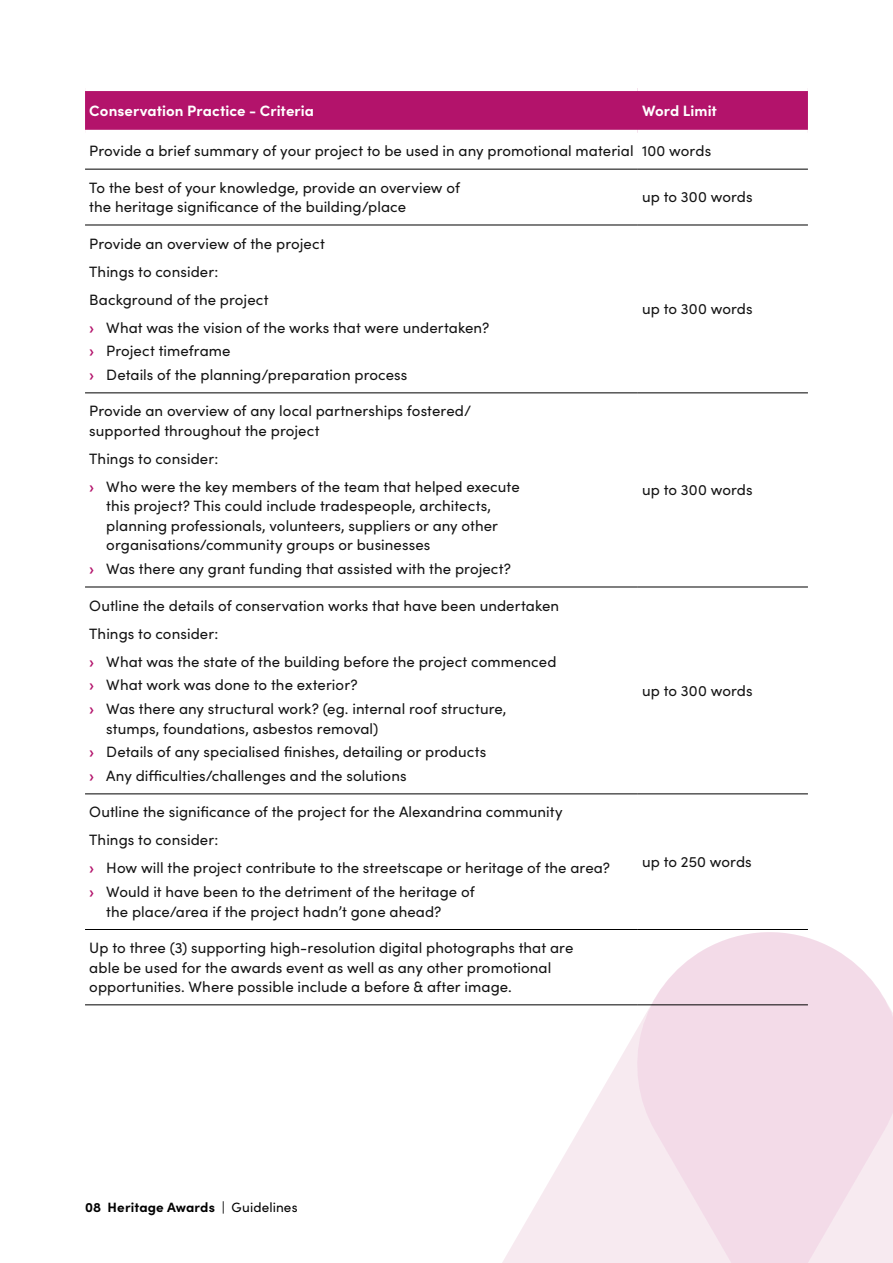
<style>
.page{position:relative;width:893px;height:1263px;background:#fff}
.page>*{position:absolute;margin:0;border:0;box-sizing:border-box;transform-origin:0 0}
.Body{font:15px/19.5px "Sofia Pro";letter-spacing:.005em;color:#141414}
.Table_header{font:700 15px "Sofia Pro";letter-spacing:.005em;color:#fff}
.t1{font:700 13.5px "Sofia Pro";letter-spacing:.01em;color:#000}
.s1{font-weight:900;color:#b3136b}
.s2{font-weight:400}
</style>
<div class="page">
<svg style="left:364px;top:1005px;width:272px;height:258px"></svg>
<svg style="left:636px;top:932px;width:257px;height:331px;background:#f4e0eb"></svg>
<div style="left:85px;top:91px;width:723px;height:39px;background:#b3136b"></div>
<hr style="left:85px;top:169px;width:553px;height:1px;background:#000">
<hr style="left:638px;top:169px;width:170px;height:1px;background:#000">
<hr style="left:85px;top:225px;width:553px;height:1px;background:#000">
<hr style="left:638px;top:225px;width:170px;height:1px;background:#000">
<hr style="left:85px;top:393px;width:553px;height:1px;background:#000">
<hr style="left:638px;top:393px;width:170px;height:1px;background:#000">
<hr style="left:85px;top:587px;width:553px;height:1px;background:#000">
<hr style="left:638px;top:587px;width:170px;height:1px;background:#000">
<hr style="left:85px;top:794px;width:553px;height:1px;background:#000">
<hr style="left:638px;top:794px;width:170px;height:1px;background:#000">
<hr style="left:85px;top:929px;width:553px;height:1px;background:#000">
<hr style="left:638px;top:929px;width:170px;height:1px;background:#000">
<hr style="left:85px;top:1004px;width:553px;height:1px;background:#000">
<hr style="left:638px;top:1004px;width:170px;height:1px;background:#000">
<p class="Table_header" style="left:89px;top:99px;width:226px">Conservation Practice - Criteria</p>
<p class="Table_header" style="left:642px;top:99px;width:76px">Word Limit</p>
<p class="Body" style="left:89px;top:141px;width:546px">Provide a brief summary of your project to be used in any promotional material</p>
<p class="Body" style="left:642px;top:141px;width:71px">100 words</p>
<p class="Body" style="left:89px;top:177px;width:372px">To the best of your knowledge, provide an overview of the heritage significance of the building/place</p>
<p class="Body" style="left:642px;top:187px;width:112px">up to 300 words</p>
<p class="Body" style="left:89px;top:233px;width:237px">Provide an overview of the project</p>
<p class="Body" style="left:89px;top:261px;width:131px">Things to consider:</p>
<p class="Body" style="left:89px;top:289px;width:181px">Background of the project</p>
<p class="Body" style="left:89px;top:317px;width:401px"><span class="s1">›</span> What was the vision of the works that were undertaken?</p>
<p class="Body" style="left:89px;top:340px;width:143px"><span class="s1">›</span> Project timeframe</p>
<p class="Body" style="left:89px;top:364px;width:320px"><span class="s1">›</span> Details of the planning/preparation process</p>
<p class="Body" style="left:642px;top:298px;width:112px">up to 300 words</p>
<p class="Body" style="left:89px;top:401px;width:383px">Provide an overview of any local partnerships fostered/ supported throughout the project</p>
<p class="Body" style="left:89px;top:448px;width:131px">Things to consider:</p>
<p class="Body" style="left:106px;top:476px;width:415px;text-indent:-17px"><span class="s1">›</span> Who were the key members of the team that helped execute this project? This could include tradespeople, architects, planning professionals, volunteers, suppliers or any other organisations/community groups or businesses</p>
<p class="Body" style="left:89px;top:558px;width:423px"><span class="s1">›</span> Was there any grant funding that assisted with the project?</p>
<p class="Body" style="left:89px;top:595px;width:471px">Outline the details of conservation works that have been undertaken</p>
<p class="Body" style="left:89px;top:623px;width:131px">Things to consider:</p>
<p class="Body" style="left:89px;top:651px;width:469px"><span class="s1">›</span> What was the state of the building before the project commenced</p>
<p class="Body" style="left:89px;top:674px;width:270px"><span class="s1">›</span> What work was done to the exterior?</p>
<p class="Body" style="left:106px;top:698px;width:402px;text-indent:-17px"><span class="s1">›</span> Was there any structural work? (eg. internal roof structure, stumps, foundations, asbestos removal)</p>
<p class="Body" style="left:89px;top:741px;width:398px"><span class="s1">›</span> Details of any specialised finishes, detailing or products</p>
<p class="Body" style="left:89px;top:765px;width:319px"><span class="s1">›</span> Any difficulties/challenges and the solutions</p>
<p class="Body" style="left:89px;top:802px;width:475px">Outline the significance of the project for the Alexandrina community</p>
<p class="Body" style="left:89px;top:830px;width:131px">Things to consider:</p>
<p class="Body" style="left:89px;top:858px;width:522px"><span class="s1">›</span> How will the project contribute to the streetscape or heritage of the area?</p>
<p class="Body" style="left:106px;top:881px;width:370px;text-indent:-17px"><span class="s1">›</span> Would it have been to the detriment of the heritage of the place/area if the project hadn’t gone ahead?</p>
<p class="Body" style="left:89px;top:937px;width:486px">Up to three (3) supporting high-resolution digital photographs that are able be used for the awards event as well as any other promotional opportunities. Where possible include a before &amp; after image.</p>
<p class="Body" style="left:642px;top:479px;width:112px">up to 300 words</p>
<p class="Body" style="left:642px;top:680px;width:112px">up to 300 words</p>
<p class="Body" style="left:642px;top:851px;width:111px">up to 250 words</p>
<p class="t1" style="left:85px;top:1197px;width:214px">08 Heritage Awards <span class="s2">| Guidelines</span></p>
</div>
